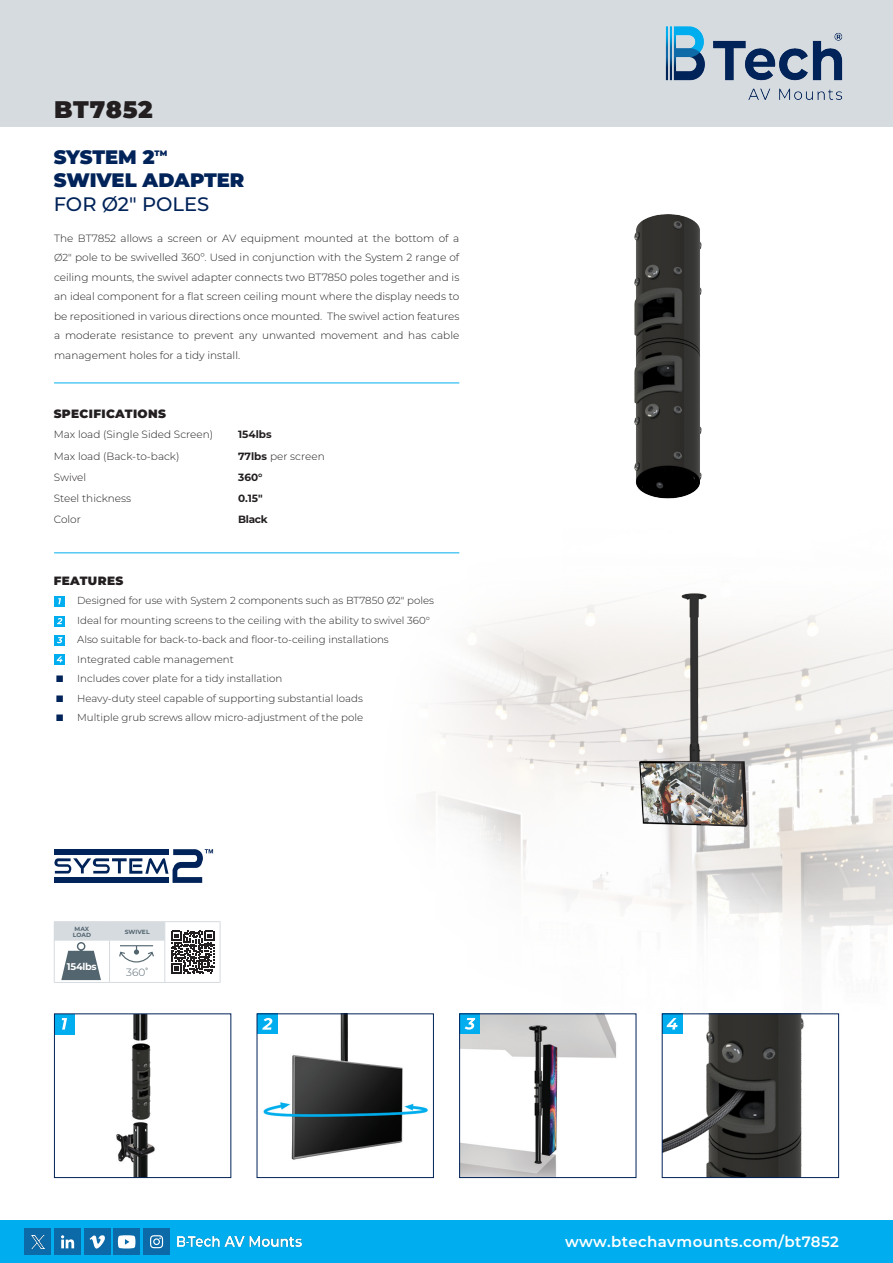
<style>
.page{position:relative;width:893px;height:1263px;background:#fff}
.page>*{position:absolute;margin:0;border:0;box-sizing:border-box;transform-origin:0 0}
.t1{font:900 24px "Montserrat";letter-spacing:.025em;color:#231f20}
.t2{font:900 19.5px "Montserrat";color:#002359}
.t3{font:500 19.5px "Montserrat";color:#002359}
.t4{font:600 15px "Montserrat";letter-spacing:.03em;color:#fff}
.t5{font:900 12px "Montserrat";letter-spacing:.03em;color:#231f20}
.t6{font:300 10.5px/19.5px "Montserrat";color:#231f20;text-align:justify}
.t7{font:700 10.5px "Montserrat";color:#231f20}
.t8{font:300 10.5px "Montserrat";color:#53656e}
.t9{font:300 10.2px "Montserrat";color:#231f20}
.t10{font:700 9.75px "Montserrat";letter-spacing:-.03em;color:#fff}
.t11{font:900 7.8px "Montserrat";color:#002359}
.t12{font:700 6px "Montserrat";letter-spacing:.005em;color:#53656e}
.s1{font-size:10.2px}
.s2{font-weight:700}
</style>
<div class="page">
<img style="left:372px;top:552px;width:521px;height:404px">
<div style="left:0;top:1220px;width:893px;height:43px;background:#00aeef"></div>
<div style="left:0;top:0;width:893px;height:127px;background:#d6dbe0"></div>
<hr style="left:54px;top:383px;width:405px;height:1px;background:#00aeef">
<hr style="left:54px;top:552px;width:405px;height:1px;background:#00aeef">
<div style="left:54px;top:654px;width:11px;height:11px;background:#00aeef"></div>
<div style="left:54px;top:596px;width:11px;height:11px;background:#00aeef"></div>
<svg style="left:54px;top:616px;width:11px;height:10px"></svg>
<div style="left:54px;top:635px;width:11px;height:11px;background:#00aeef"></div>
<img style="left:56px;top:1015px;width:99px;height:161px">
<div style="left:54px;top:1014px;width:21px;height:20px;background:#00aeef"></div>
<svg style="left:62px;top:1018px;width:5px;height:11px"></svg>
<div style="left:54px;top:1013px;width:177px;height:165px;border:1px solid #002359"></div>
<img style="left:263px;top:1015px;width:165px;height:145px">
<div style="left:257px;top:1014px;width:20px;height:20px;background:#00aeef"></div>
<svg style="left:262px;top:1018px;width:10px;height:12px"></svg>
<div style="left:257px;top:1013px;width:177px;height:165px;border:1px solid #002359"></div>
<img style="left:461px;top:1015px;width:155px;height:161px">
<div style="left:460px;top:1014px;width:20px;height:20px;background:#00aeef"></div>
<svg style="left:465px;top:1018px;width:10px;height:12px"></svg>
<div style="left:459px;top:1013px;width:177px;height:165px;border:1px solid #002359"></div>
<hr style="left:54px;top:921px;width:56px;height:1px;background:#d6dbe0">
<hr style="left:110px;top:921px;width:55px;height:1px;background:#d7dbde">
<hr style="left:165px;top:921px;width:55px;height:1px;background:#d6dbe0">
<hr style="left:165px;top:982px;width:55px;height:1px;background:#d6dbe0">
<hr style="left:110px;top:982px;width:55px;height:1px;background:#d7dbde">
<hr style="left:54px;top:982px;width:56px;height:1px;background:#d6dbe0">
<svg style="left:54px;top:922px;width:167px;height:60px"></svg>
<svg style="left:54px;top:849px;width:159px;height:34px"></svg>
<img style="left:177px;top:1237px;width:125px;height:10px">
<div style="left:114px;top:1228px;width:26px;height:27px;background:#0d6aa8"></div>
<div style="left:25px;top:1228px;width:26px;height:27px;background:#0d6aa8"></div>
<div style="left:55px;top:1228px;width:26px;height:27px;background:#0d6aa8"></div>
<div style="left:84px;top:1228px;width:26px;height:27px;background:#0d6aa8"></div>
<div style="left:143px;top:1228px;width:27px;height:27px;background:#0d6aa8"></div>
<svg style="left:150px;top:1235px;width:13px;height:13px"></svg>
<svg style="left:31px;top:1235px;width:13px;height:13px"></svg>
<svg style="left:61px;top:1235px;width:13px;height:13px"></svg>
<svg style="left:90px;top:1235px;width:15px;height:13px"></svg>
<svg style="left:117px;top:1235px;width:19px;height:14px"></svg>
<img style="left:665px;top:26px;width:178px;height:74px">
<img style="left:634px;top:214px;width:68px;height:285px">
<img style="left:664px;top:1015px;width:140px;height:161px">
<div style="left:662px;top:1014px;width:20px;height:20px;background:#00aeef"></div>
<svg style="left:667px;top:1018px;width:11px;height:11px"></svg>
<div style="left:662px;top:1013px;width:177px;height:165px;border:1px solid #002359"></div>
<svg style="left:58px;top:598px;width:3px;height:6px"></svg>
<svg style="left:57px;top:617px;width:6px;height:7px"></svg>
<svg style="left:57px;top:637px;width:6px;height:6px"></svg>
<svg style="left:57px;top:656px;width:6px;height:7px"></svg>
<p class="t1" style="left:54px;top:92px;width:100px">BT7852</p>
<p class="t2" style="left:54px;top:142px;width:102px">SYSTEM 2</p>
<p class="t11" style="left:155px;top:148px;width:14px">TM</p>
<p class="t2" style="left:54px;top:166px;width:192px">SWIVEL ADAPTER</p>
<p class="t3" style="left:54px;top:190px;width:157px">FOR Ø2" POLES</p>
<p class="t6" style="left:54px;top:228px;width:407px">The BT7852 allows a screen or AV equipment mounted at the bottom of a <span class="s1">Ø2"</span> pole to be swivelled 360º. Used in conjunction with the System 2 range of ceiling mounts, the swivel adapter connects two BT7850 poles together and is an ideal component for a flat screen ceiling mount where the display needs to be repositioned in various directions once mounted. The swivel action features a moderate resistance to prevent any unwanted movement and has cable management holes for a tidy install.</p>
<p class="t5" style="left:54px;top:405px;width:114px">SPECIFICATIONS</p>
<p class="t6" style="left:54px;top:425px;width:161px">Max load (Single Sided Screen)</p>
<p class="t7" style="left:238px;top:427px;width:35px">154lbs</p>
<p class="t6" style="left:54px;top:446px;width:127px">Max load (Back-to-back)</p>
<p class="t6" style="left:238px;top:446px;width:88px"><span class="s2">77lbs</span> per screen</p>
<p class="t6" style="left:54px;top:467px;width:34px">Swivel</p>
<p class="t7" style="left:238px;top:470px;width:26px">360°</p>
<p class="t6" style="left:54px;top:488px;width:79px">Steel thickness</p>
<p class="t7" style="left:238px;top:491px;width:26px">0.15"</p>
<p class="t6" style="left:54px;top:510px;width:29px">Color</p>
<p class="t7" style="left:238px;top:512px;width:31px">Black</p>
<p class="t5" style="left:54px;top:572px;width:71px">FEATURES</p>
<p class="t9" style="left:77px;top:594px;width:358px">Designed for use with System 2 components such as BT7850 Ø2" poles</p>
<p class="t9" style="left:77px;top:613px;width:354px">Ideal for mounting screens to the ceiling with the ability to swivel 360°</p>
<p class="t9" style="left:77px;top:633px;width:313px">Also suitable for back-to-back and floor-to-ceiling installations</p>
<p class="t9" style="left:77px;top:652px;width:158px">Integrated cable management</p>
<p class="t9" style="left:77px;top:672px;width:207px">Includes cover plate for a tidy installation</p>
<p class="t9" style="left:77px;top:691px;width:287px">Heavy-duty steel capable of supporting substantial loads</p>
<p class="t9" style="left:77px;top:711px;width:288px">Multiple grub screws allow micro-adjustment of the pole</p>
<p class="t12" style="left:75px;top:925px;width:16px">MAX</p>
<p class="t12" style="left:73px;top:931px;width:20px">LOAD</p>
<p class="t10" style="left:67px;top:959px;width:31px">154lbs</p>
<p class="t12" style="left:125px;top:928px;width:26px">SWIVEL</p>
<p class="t8" style="left:126px;top:965px;width:23px">360<sup>°</sup></p>
<p class="t4" style="left:565px;top:1231px;width:275px">www.btechavmounts.com/bt7852</p>
</div>
